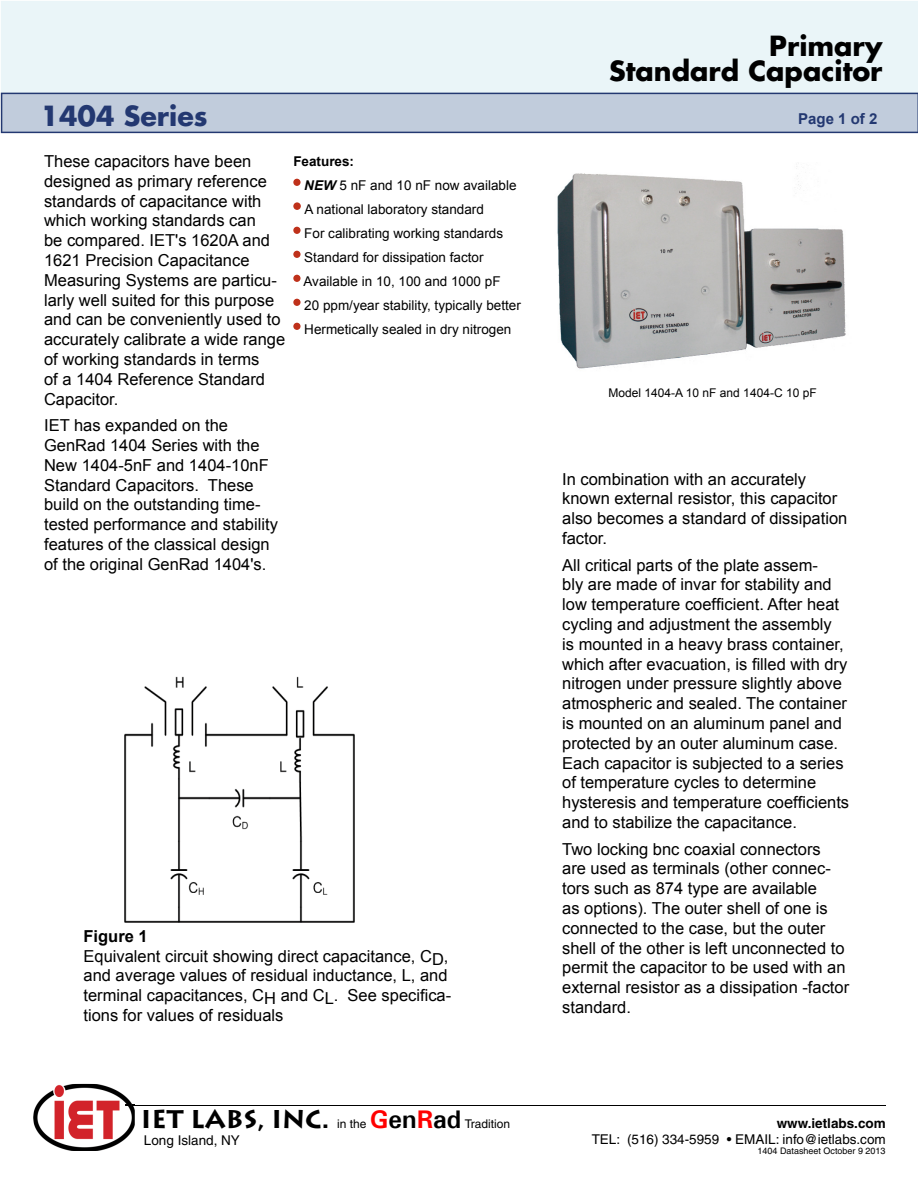
<style>
.page{position:relative;width:918px;height:1188px;background:#fff}
.page>*{position:absolute;margin:0;border:0;box-sizing:border-box;transform-origin:0 0}
.t1{font:700 27px/25.5px "Futura";color:#000;text-align:right}
.t2{font:700 27px "Futura";color:#233871}
.t3{font:16.5px/19.8px "Arial";color:#000}
.t4{font:700 16.5px "Arial";color:#000}
.t5{font:700 15px "Arial";color:#233871}
.t6{font:13.5px/24px "Arial";color:#000}
.t7{font:13.5px "Helvetica";color:#000}
.t8{font:700 13.5px "Helvetica";color:#000}
.t9{font:12px "Helvetica";color:#000}
.t10{font:12px "Arial";color:#000}
.t11{font:9px "Helvetica";color:#000}
.s1{font-weight:700}
.s2{font-weight:700;font-style:italic}
.s3{font-family:"Lithos";font-weight:700;font-size:25.5px}
.s4{font-family:"Univers";font-weight:700;font-size:25.5px;color:#f00}
.s5{font-family:"Univers";font-weight:700;font-size:25.5px}
</style>
<div class="page">
<div style="left:1px;top:1px;width:917px;height:92px;background:#eaf5f8"></div>
<svg style="left:1px;top:93px;width:917px;height:40px;background:#b6c2d5"></svg>
<hr style="left:126px;top:1105px;width:760px;height:1px;background:#000">
<img style="left:33px;top:1084px;width:102px;height:67px">
<svg style="left:293px;top:179px;width:8px;height:7px"></svg>
<svg style="left:293px;top:202px;width:8px;height:8px"></svg>
<svg style="left:293px;top:227px;width:8px;height:7px"></svg>
<svg style="left:293px;top:251px;width:8px;height:7px"></svg>
<svg style="left:293px;top:275px;width:8px;height:7px"></svg>
<svg style="left:293px;top:299px;width:8px;height:7px"></svg>
<svg style="left:293px;top:323px;width:8px;height:7px"></svg>
<img style="left:557px;top:166px;width:289px;height:203px">
<img style="left:124px;top:676px;width:230px;height:247px">
<h1 class="t1" style="left:609px;top:35px;width:275px">Primary<br>Standard Capacitor</h1>
<h1 class="t2" style="left:40px;top:104px;width:169px">1404 Series</h1>
<p class="t5" style="left:798px;top:113px;width:81px">Page 1 of 2</p>
<p class="t3" style="left:44px;top:153px;width:243px">These capacitors have been designed as primary reference standards of capacitance with which working standards can<br>be compared. IET's 1620A and<br>1621 Precision Capacitance<br>Measuring Systems are particu&shy;larly well suited for this purpose and can be conveniently used to accurately calibrate a wide range of working standards in terms<br>of a 1404 Reference Standard<br>Capacitor.</p>
<p class="t3" style="left:44px;top:417px;width:235px">IET has expanded on the<br>GenRad 1404 Series with the<br>New 1404-5nF and 1404-10nF<br>Standard Capacitors. These build on the outstanding time&shy;tested performance and stability features of the classical design of the original GenRad 1404's.</p>
<p class="t6" style="left:304px;top:151px;width:219px;text-indent:-10px"><span class="s1">Features:<br></span><span class="s2">NEW</span> 5 nF and 10 nF now available<br>A national laboratory standard<br>For calibrating working standards<br>Standard for dissipation factor<br>Available in 10, 100 and 1000 pF<br>20 ppm/year stability, typically better<br>Hermetically sealed in dry nitrogen</p>
<p class="t4" style="left:84px;top:930px;width:66px">Figure 1</p>
<p class="t3" style="left:84px;top:947px;width:369px">Equivalent circuit showing direct capacitance, CD, and average values of residual inductance, L, and terminal capacitances, CH and CL. See specifica&shy;tions for values of residuals</p>
<p class="t10" style="left:609px;top:388px;width:210px">Model 1404-A 10 nF and 1404-C 10 pF</p>
<p class="t3" style="left:562px;top:470px;width:287px">In combination with an accurately known external resistor, this capacitor also becomes a standard of dissipation factor.</p>
<p class="t3" style="left:562px;top:556px;width:289px">All critical parts of the plate assem-<br>bly are made of invar for stability and low temperature coefficient. After heat cycling and adjustment the assembly<br>is mounted in a heavy brass container, which after evacuation, is filled with dry nitrogen under pressure slightly above atmospheric and sealed. The container is mounted on an aluminum panel and protected by an outer aluminum case.<br>Each capacitor is subjected to a series of temperature cycles to determine hysteresis and temperature coefficients and to stabilize the capacitance.</p>
<p class="t3" style="left:562px;top:840px;width:289px">Two locking bnc coaxial connectors<br>are used as terminals (other connec&shy;tors such as 874 type are available<br>as options). The outer shell of one is connected to the case, but the outer shell of the other is left unconnected to permit the capacitor to be used with an external resistor as a dissipation -factor standard.</p>
<p class="t9" style="left:141px;top:1119px;width:371px"><span class="s3">IET LABS, INC.</span> in the <span class="s4">G</span><span class="s5">en</span><span class="s4">R</span><span class="s5">ad</span> Tradition</p>
<p class="t8" style="left:777px;top:1115px;width:110px">www.ietlabs.com</p>
<p class="t7" style="left:592px;top:1134px;width:296px">TEL: (516) 334-5959 • EMAIL: info@ietlabs.com</p>
<p class="t7" style="left:144px;top:1135px;width:98px">Long Island, NY</p>
<p class="t11" style="left:758px;top:1147px;width:130px">1404 Datasheet October 9 2013</p>
</div>
